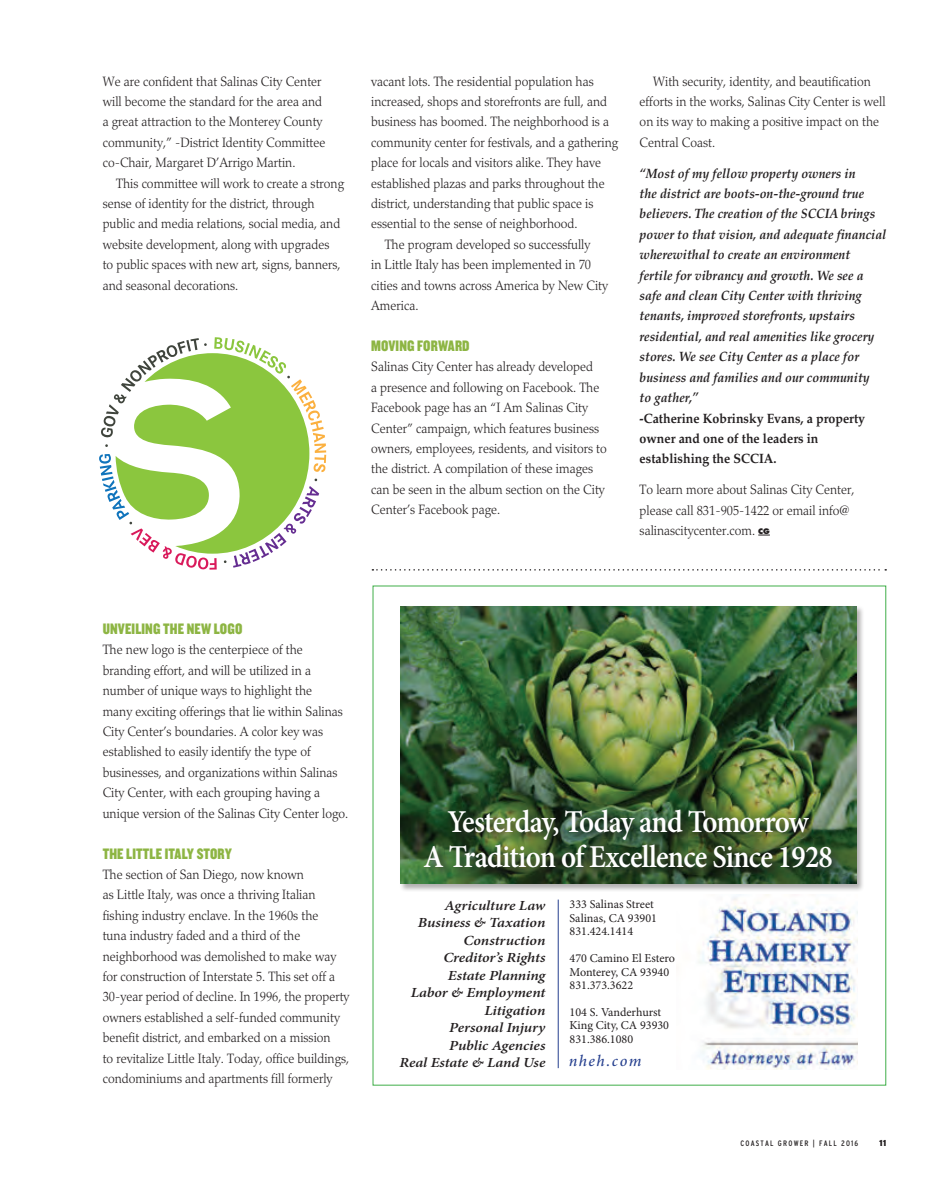
<style>
.page{position:relative;width:946px;height:1189px;background:#fff}
.page>*{position:absolute;margin:0;border:0;box-sizing:border-box;transform-origin:0 0}
.t1{font:600 31.8px/34.8px "Minion Pro";letter-spacing:-.025em;color:#fff;text-align:center;scale:.91 1}
.t2{font:italic 500 16.2px "Minion Pro";letter-spacing:.09em;color:#253f8e}
.t3{font:15.75px "Knockout 70 Full Welterwt";letter-spacing:.01em;color:#8db543;scale:.92 1}
.t4{font:italic 600 13.95px/17.5px "Minion Pro";letter-spacing:-.005em;color:#231f20;text-align:right;scale:1.11 1}
.t5{font:300 13.5px/20.4px "Palatino";color:#231f20;scale:.92 1}
.t6{font:italic 700 13.5px/20.4px "Palatino";color:#231f20;scale:.92 1}
.t7{font:700 13.5px/20.4px "Palatino";color:#231f20;scale:.92 1}
.t8{font:12.15px/13.5px "Minion Pro";color:#231f20}
.t9{font:900 8.7px "Interstate";color:#231f20}
.t10{font:condensed 7.8px "Interstate";letter-spacing:.15em;color:#231f20}
.s1{font-family:"Futura";font-weight:800;font-size:7.5px}
</style>
<div class="page">
<svg style="left:99px;top:337px;width:227px;height:232px"></svg>
<div style="left:399px;top:605px;width:465px;height:287px;background:#231f20;opacity:.35"></div>
<img style="left:400px;top:606px;width:455px;height:277px">
<img style="left:698px;top:894px;width:159px;height:175px">
<div style="left:421px;top:806px;width:421px;height:72px;background:#231f20;opacity:.75"></div>
<hr style="left:557px;top:899px;width:1px;height:168px;background:#253f8e">
<svg style="left:372px;top:569px;width:513px;height:1px"></svg>
<p class="t5" style="left:103px;top:71px;width:243px">We are confident that Salinas City Center will become the standard for the area and a great attraction to the Monterey County community,” -District Identity Committee co-Chair, Margaret D’Arrigo Martin.</p>
<p class="t5" style="left:103px;top:173px;width:264px;text-indent:14px">This committee will work to create a strong sense of identity for the district, through public and media relations, social media, and website development, along with upgrades<br>to public spaces with new art, signs, banners, and seasonal decorations.</p>
<p class="t5" style="left:371px;top:71px;width:243px">vacant lots. The residential population has</p>
<p class="t5" style="left:371px;top:91px;width:258px">increased, shops and storefronts are full, and</p>
<p class="t5" style="left:371px;top:112px;width:260px">business has boomed. The neighborhood is a</p>
<p class="t5" style="left:371px;top:132px;width:270px">community center for festivals, and a gathering</p>
<p class="t5" style="left:371px;top:152px;width:251px">place for locals and visitors alike. They have</p>
<p class="t5" style="left:371px;top:173px;width:255px">established plazas and parks throughout the</p>
<p class="t5" style="left:371px;top:193px;width:243px">district, understanding that public space is</p>
<p class="t5" style="left:371px;top:214px;width:226px">essential to the sense of neighborhood.</p>
<p class="t5" style="left:384px;top:234px;width:225px">The program developed so successfully</p>
<p class="t5" style="left:371px;top:254px;width:240px">in Little Italy has been implemented in 70</p>
<p class="t5" style="left:371px;top:275px;width:259px">cities and towns across America by New City</p>
<p class="t5" style="left:371px;top:295px;width:53px">America.</p>
<p class="t3" style="left:371px;top:335px;width:108px">MOVING FORWARD</p>
<p class="t5" style="left:371px;top:356px;width:257px">Salinas City Center has already developed<br>a presence and following on Facebook. The Facebook page has an “I Am Salinas City Center” campaign, which features business owners, employees, residents, and visitors to the district. A compilation of these images can be seen in the album section on the City Center’s Facebook page.</p>
<p class="t5" style="left:639px;top:71px;width:269px;text-indent:14px">With security, identity, and beautification efforts in the works, Salinas City Center is well on its way to making a positive impact on the Central Coast.</p>
<p class="t6" style="left:639px;top:163px;width:269px">“Most of my fellow property owners in<br>the district are boots-on-the-ground true believers. The creation of the SCCIA brings power to that vision, and adequate financial wherewithal to create an environment fertile for vibrancy and growth. We see a safe and clean City Center with thriving tenants, improved storefronts, upstairs residential, and real amenities like grocery stores. We see City Center as a place for business and families and our community<br>to gather,”</p>
<p class="t7" style="left:639px;top:408px;width:246px">-Catherine Kobrinsky Evans, a property owner and one of the leaders in establishing the SCCIA.</p>
<p class="t5" style="left:639px;top:479px;width:235px">To learn more about Salinas City Center, please call 831-905-1422 or email info@ salinascitycenter.com. <span class="s1">CG</span></p>
<p class="t3" style="left:103px;top:618px;width:153px">UNVEILING THE NEW LOGO</p>
<p class="t5" style="left:103px;top:639px;width:268px">The new logo is the centerpiece of the branding effort, and will be utilized in a number of unique ways to highlight the<br>many exciting offerings that lie within Salinas City Center’s boundaries. A color key was established to easily identify the type of businesses, and organizations within Salinas City Center, with each grouping having a unique version of the Salinas City Center logo.</p>
<p class="t3" style="left:103px;top:842px;width:142px">THE LITTLE ITALY STORY</p>
<p class="t5" style="left:103px;top:864px;width:270px">The section of San Diego, now known<br>as Little Italy, was once a thriving Italian fishing industry enclave. In the 1960s the<br>tuna industry faded and a third of the neighborhood was demolished to make way for construction of Interstate 5. This set off a 30-year period of decline. In 1996, the property owners established a self-funded community benefit district, and embarked on a mission<br>to revitalize Little Italy. Today, office buildings, condominiums and apartments fill formerly</p>
<h1 class="t1" style="left:423px;top:804px;width:451px">Yesterday, Today and Tomorrow<br>A Tradition of Excellence Since 1928</h1>
<p class="t8" style="left:569px;top:897px;width:89px">333 Salinas Street<br>Salinas, CA 93901<br>831.424.1414</p>
<p class="t8" style="left:569px;top:951px;width:107px">470 Camino El Estero<br>Monterey, CA 93940<br>831.373.3622</p>
<p class="t8" style="left:569px;top:1005px;width:101px">104 S. Vanderhurst<br>King City, CA 93930<br>831.386.1080</p>
<p class="t4" style="left:399px;top:896px;width:133px">Agriculture Law<br>Business &amp; Taxation<br>Construction<br>Creditor’s Rights<br>Estate Planning<br>Labor &amp; Employment<br>Litigation<br>Personal Injury<br>Public Agencies<br>Real Estate &amp; Land Use</p>
<p class="t2" style="left:568px;top:1049px;width:74px">nheh.com</p>
<p class="t10" style="left:740px;top:1138px;width:119px">COASTAL GROWER | FALL 2016</p>
<p class="t9" style="left:878px;top:1137px;width:9px">11</p>
</div>
